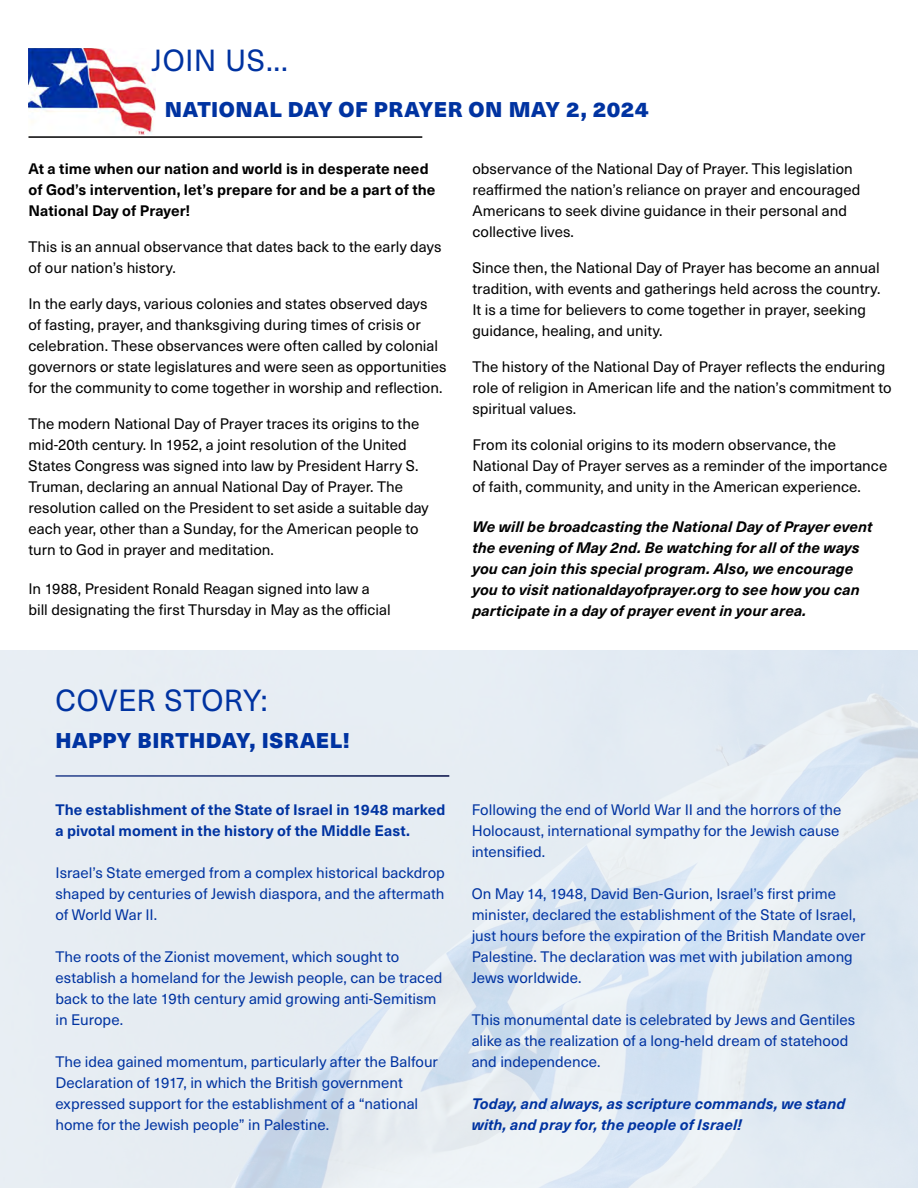
<style>
.page{position:relative;width:918px;height:1188px;background:#fff}
.page>*{position:absolute;margin:0;border:0;box-sizing:border-box;transform-origin:0 0}
.t1{font:30px "Neue Haas Unica W1 G";letter-spacing:.015em;color:#0033a1}
.t2{font:900 21px "Neue Haas Unica W1 G";letter-spacing:.025em;color:#0033a1}
.t3{font:15px/21px "Neue Haas Unica W1 G";color:#000}
.t4{font:15px/21px "Neue Haas Unica W1 G";color:#0033a1}
.t5{font:italic 700 15px/21px "Neue Haas Unica W1 G";letter-spacing:.005em;color:#000}
.t6{font:700 15px/21px "Neue Haas Unica W1 G";letter-spacing:.005em;color:#000}
.t7{font:700 15px/21px "Neue Haas Unica W1 G";letter-spacing:.005em;color:#0033a1}
.t8{font:italic 700 15px/21px "Neue Haas Unica W1 G";letter-spacing:.005em;color:#0033a1}
</style>
<div class="page">
<img style="left:28px;top:48px;width:127px;height:86px">
<img style="left:0;top:650px;width:918px;height:538px">
<hr style="left:28px;top:136px;width:394px;height:2px;background:#000">
<hr style="left:56px;top:775px;width:393px;height:2px;background:#fff">
<p class="t1" style="left:152px;top:38px;width:138px">JOIN US...</p>
<p class="t2" style="left:165px;top:93px;width:485px">NATIONAL DAY OF PRAYER ON MAY 2, 2024</p>
<p class="t6" style="left:28px;top:157px;width:409px">At a time when our nation and world is in desperate need of God’s intervention, let’s prepare for and be a part of the<br>National Day of Prayer!</p>
<p class="t3" style="left:28px;top:235px;width:415px">This is an annual observance that dates back to the early days of our nation’s history.</p>
<p class="t3" style="left:28px;top:292px;width:420px">In the early days, various colonies and states observed days<br>of fasting, prayer, and thanksgiving during times of crisis or celebration. These observances were often called by colonial governors or state legislatures and were seen as opportunities for the community to come together in worship and reflection.</p>
<p class="t3" style="left:28px;top:412px;width:402px">The modern National Day of Prayer traces its origins to the mid-20th century. In 1952, a joint resolution of the United States Congress was signed into law by President Harry S.<br>Truman, declaring an annual National Day of Prayer. The resolution called on the President to set aside a suitable day each year, other than a Sunday, for the American people to turn to God in prayer and meditation.</p>
<p class="t3" style="left:28px;top:577px;width:364px">In 1988, President Ronald Reagan signed into law a bill designating the first Thursday in May as the official</p>
<p class="t3" style="left:472px;top:157px;width:390px">observance of the National Day of Prayer. This legislation reaffirmed the nation’s reliance on prayer and encouraged Americans to seek divine guidance in their personal and collective lives.</p>
<p class="t3" style="left:472px;top:256px;width:410px">Since then, the National Day of Prayer has become an annual tradition, with events and gatherings held across the country.<br>It is a time for believers to come together in prayer, seeking guidance, healing, and unity.</p>
<p class="t3" style="left:472px;top:355px;width:421px">The history of the National Day of Prayer reflects the enduring role of religion in American life and the nation’s commitment to spiritual values.</p>
<p class="t3" style="left:472px;top:433px;width:416px">From its colonial origins to its modern observance, the<br>National Day of Prayer serves as a reminder of the importance of faith, community, and unity in the American experience.</p>
<p class="t5" style="left:472px;top:515px;width:402px">We will be broadcasting the National Day of Prayer event the evening of May 2nd. Be watching for all of the ways you can join this special program. Also, we encourage you to visit nationaldayofprayer.org to see how you can participate in a day of prayer event in your area.</p>
<p class="t1" style="left:56px;top:679px;width:214px">COVER STORY:</p>
<p class="t2" style="left:56px;top:724px;width:296px">HAPPY BIRTHDAY, ISRAEL!</p>
<p class="t7" style="left:56px;top:798px;width:391px">The establishment of the State of Israel in 1948 marked a pivotal moment in the history of the Middle East.</p>
<p class="t4" style="left:56px;top:862px;width:391px;text-align:justify">Israel’s State emerged from a complex historical backdrop shaped by centuries of Jewish diaspora, and the aftermath of World War II.</p>
<p class="t4" style="left:56px;top:946px;width:388px">The roots of the Zionist movement, which sought to establish a homeland for the Jewish people, can be traced back to the late 19th century amid growing anti-Semitism in Europe.</p>
<p class="t4" style="left:56px;top:1051px;width:384px">The idea gained momentum, particularly after the Balfour Declaration of 1917, in which the British government expressed support for the establishment of a “national home for the Jewish people” in Palestine.</p>
<p class="t4" style="left:472px;top:799px;width:371px">Following the end of World War II and the horrors of the<br>Holocaust, international sympathy for the Jewish cause intensified.</p>
<p class="t4" style="left:472px;top:883px;width:395px">On May 14, 1948, David Ben-Gurion, Israel’s first prime minister, declared the establishment of the State of Israel, just hours before the expiration of the British Mandate over Palestine. The declaration was met with jubilation among Jews worldwide.</p>
<p class="t4" style="left:472px;top:1009px;width:385px">This monumental date is celebrated by Jews and Gentiles alike as the realization of a long-held dream of statehood and independence.</p>
<p class="t8" style="left:472px;top:1092px;width:375px">Today, and always, as scripture commands, we stand with, and pray for, the people of Israel!</p>
</div>
